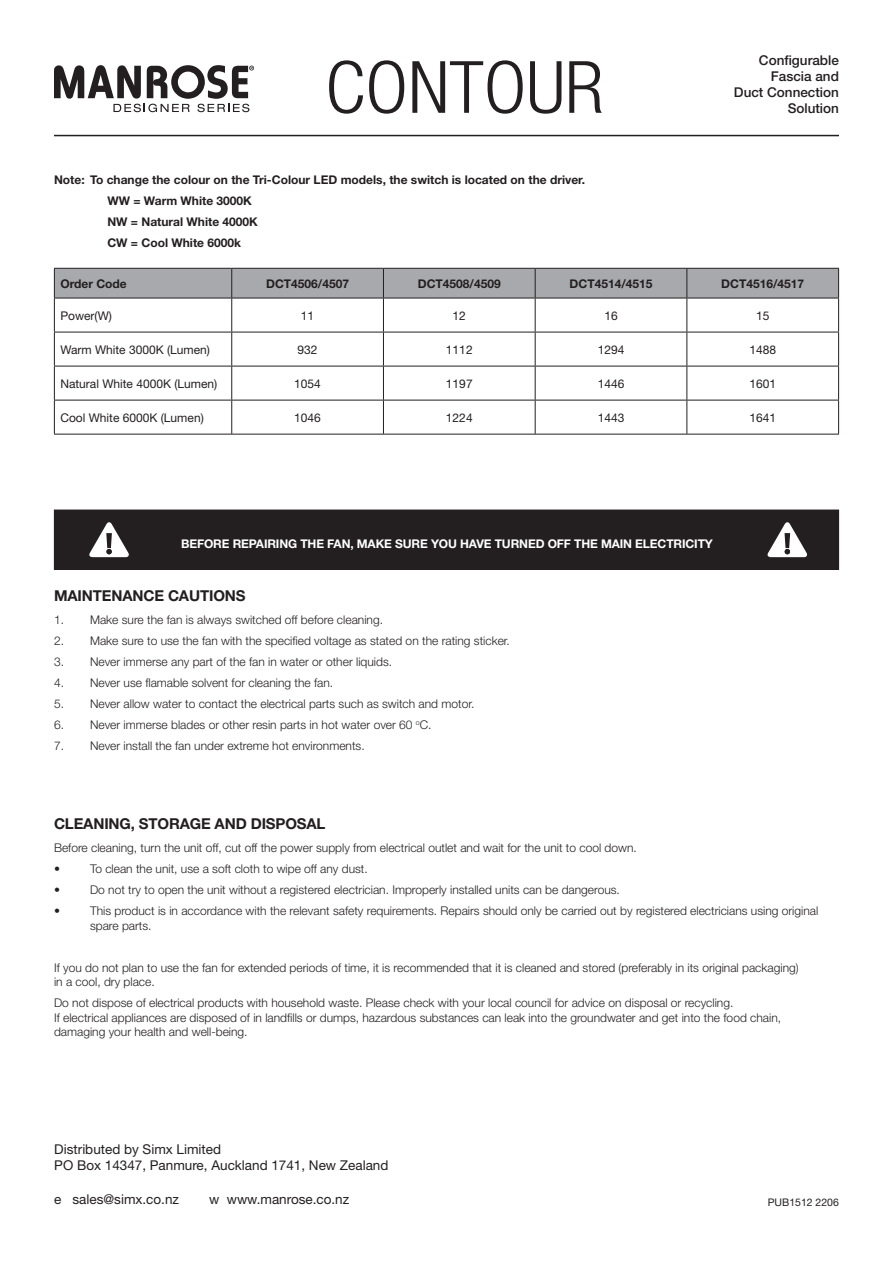
<style>
.page{position:relative;width:893px;height:1263px;background:#fff}
.page>*{position:absolute;margin:0;border:0;box-sizing:border-box;transform-origin:0 0}
.t1{font:300 condensed 72.15px "Helvetica Neue";color:#231f20;scale:1.07 1}
.t2{font:700 15px "Helvetica Neue";letter-spacing:-.01em;color:#231f20}
.t3{font:13.5px/16.2px "Helvetica Neue";color:#231f20}
.t4{font:500 13.5px/16.2px "Helvetica Neue";color:#231f20;text-align:right}
.t5{font:300 12px/14.4px "Helvetica Neue";color:#231f20}
.t6{font:700 12px/21px "Helvetica Neue";color:#231f20}
.t7{font:12px "Helvetica Neue";color:#231f20}
.t8{font:700 12px "Helvetica Neue";letter-spacing:-.01em;color:#fff}
.t9{font:10.5px "Helvetica Neue";color:#231f20}
</style>
<div class="page">
<svg style="left:54px;top:65px;width:200px;height:47px"></svg>
<hr style="left:54px;top:135px;width:785px;height:1px;background:#231f20">
<div style="left:54px;top:510px;width:785px;height:59px;background:#231f20"></div>
<div style="left:54px;top:510px;width:785px;height:60px;border:1px solid #231f20"></div>
<svg style="left:89px;top:522px;width:40px;height:35px"></svg>
<svg style="left:767px;top:522px;width:40px;height:35px"></svg>
<svg style="left:55px;top:299px;width:783px;height:135px"></svg>
<svg style="left:54px;top:268px;width:785px;height:30px"></svg>
<hr style="left:54px;top:298px;width:178px;height:1px;background:#231f20">
<hr style="left:54px;top:298px;width:1px;height:34px;background:#231f20">
<hr style="left:232px;top:298px;width:151px;height:1px;background:#231f20">
<hr style="left:231px;top:298px;width:1px;height:34px;background:#231f20">
<hr style="left:383px;top:298px;width:152px;height:1px;background:#231f20">
<hr style="left:383px;top:298px;width:1px;height:34px;background:#231f20">
<hr style="left:535px;top:298px;width:152px;height:1px;background:#231f20">
<hr style="left:535px;top:298px;width:1px;height:34px;background:#231f20">
<hr style="left:687px;top:298px;width:152px;height:1px;background:#231f20">
<hr style="left:686px;top:298px;width:1px;height:34px;background:#231f20">
<hr style="left:838px;top:298px;width:1px;height:34px;background:#231f20">
<hr style="left:54px;top:332px;width:178px;height:1px;background:#231f20">
<hr style="left:54px;top:332px;width:1px;height:34px;background:#231f20">
<hr style="left:232px;top:332px;width:151px;height:1px;background:#231f20">
<hr style="left:231px;top:332px;width:1px;height:34px;background:#231f20">
<hr style="left:383px;top:332px;width:152px;height:1px;background:#231f20">
<hr style="left:383px;top:332px;width:1px;height:34px;background:#231f20">
<hr style="left:535px;top:332px;width:152px;height:1px;background:#231f20">
<hr style="left:535px;top:332px;width:1px;height:34px;background:#231f20">
<hr style="left:687px;top:332px;width:152px;height:1px;background:#231f20">
<hr style="left:686px;top:332px;width:1px;height:34px;background:#231f20">
<hr style="left:838px;top:332px;width:1px;height:34px;background:#231f20">
<hr style="left:54px;top:366px;width:178px;height:1px;background:#231f20">
<hr style="left:54px;top:366px;width:1px;height:34px;background:#231f20">
<hr style="left:232px;top:366px;width:151px;height:1px;background:#231f20">
<hr style="left:231px;top:366px;width:1px;height:34px;background:#231f20">
<hr style="left:383px;top:366px;width:152px;height:1px;background:#231f20">
<hr style="left:383px;top:366px;width:1px;height:34px;background:#231f20">
<hr style="left:535px;top:366px;width:152px;height:1px;background:#231f20">
<hr style="left:535px;top:366px;width:1px;height:34px;background:#231f20">
<hr style="left:687px;top:366px;width:152px;height:1px;background:#231f20">
<hr style="left:686px;top:366px;width:1px;height:34px;background:#231f20">
<hr style="left:838px;top:366px;width:1px;height:34px;background:#231f20">
<hr style="left:54px;top:400px;width:178px;height:1px;background:#231f20">
<hr style="left:54px;top:400px;width:1px;height:34px;background:#231f20">
<hr style="left:232px;top:400px;width:151px;height:1px;background:#231f20">
<hr style="left:231px;top:400px;width:1px;height:34px;background:#231f20">
<hr style="left:383px;top:400px;width:152px;height:1px;background:#231f20">
<hr style="left:383px;top:400px;width:1px;height:34px;background:#231f20">
<hr style="left:535px;top:400px;width:152px;height:1px;background:#231f20">
<hr style="left:535px;top:400px;width:1px;height:34px;background:#231f20">
<hr style="left:687px;top:400px;width:152px;height:1px;background:#231f20">
<hr style="left:686px;top:400px;width:1px;height:34px;background:#231f20">
<hr style="left:838px;top:400px;width:1px;height:34px;background:#231f20">
<hr style="left:54px;top:434px;width:785px;height:1px;background:#231f20">
<h1 class="t1" style="left:325px;top:61px;width:262px">CONTOUR</h1>
<p class="t4" style="left:734px;top:53px;width:107px">Configurable<br>Fascia and<br>Duct Connection</p>
<p class="t4" style="left:788px;top:101px;width:53px">Solution</p>
<p class="t6" style="left:107px;top:170px;width:479px;text-indent:-53px">Note: To change the colour on the Tri-Colour LED models, the switch is located on the driver.<br>WW = Warm White 3000K<br>NW = Natural White 4000K<br>CW = Cool White 6000k</p>
<p class="t6" style="left:60px;top:274px;width:68px">Order Code</p>
<p class="t6" style="left:266px;top:274px;width:84px">DCT4506/4507</p>
<p class="t6" style="left:418px;top:274px;width:84px">DCT4508/4509</p>
<p class="t6" style="left:570px;top:274px;width:84px">DCT4514/4515</p>
<p class="t6" style="left:721px;top:274px;width:84px">DCT4516/4517</p>
<p class="t7" style="left:60px;top:311px;width:53px">Power(W)</p>
<p class="t7" style="left:301px;top:311px;width:15px">11</p>
<p class="t7" style="left:453px;top:311px;width:15px">12</p>
<p class="t7" style="left:604px;top:311px;width:15px">16</p>
<p class="t7" style="left:756px;top:311px;width:15px">15</p>
<p class="t7" style="left:60px;top:345px;width:151px">Warm White 3000K (Lumen)</p>
<p class="t7" style="left:298px;top:345px;width:22px">932</p>
<p class="t7" style="left:446px;top:345px;width:28px">1112</p>
<p class="t7" style="left:598px;top:345px;width:28px">1294</p>
<p class="t7" style="left:749px;top:345px;width:28px">1488</p>
<p class="t7" style="left:60px;top:379px;width:158px">Natural White 4000K (Lumen)</p>
<p class="t7" style="left:294px;top:379px;width:28px">1054</p>
<p class="t7" style="left:446px;top:379px;width:28px">1197</p>
<p class="t7" style="left:598px;top:379px;width:28px">1446</p>
<p class="t7" style="left:749px;top:379px;width:28px">1601</p>
<p class="t7" style="left:60px;top:413px;width:145px">Cool White 6000K (Lumen)</p>
<p class="t7" style="left:294px;top:413px;width:28px">1046</p>
<p class="t7" style="left:446px;top:413px;width:28px">1224</p>
<p class="t7" style="left:598px;top:413px;width:28px">1443</p>
<p class="t7" style="left:749px;top:413px;width:28px">1641</p>
<p class="t8" style="left:181px;top:539px;width:533px">BEFORE REPAIRING THE FAN, MAKE SURE YOU HAVE TURNED OFF THE MAIN ELECTRICITY</p>
<p class="t2" style="left:54px;top:590px;width:193px">MAINTENANCE CAUTIONS</p>
<p class="t5" style="left:54px;top:613px;width:330px">1. Make sure the fan is always switched off before cleaning.</p>
<p class="t5" style="left:54px;top:634px;width:457px">2. Make sure to use the fan with the specified voltage as stated on the rating sticker.</p>
<p class="t5" style="left:54px;top:655px;width:340px">3. Never immerse any part of the fan in water or other liquids.</p>
<p class="t5" style="left:54px;top:676px;width:281px">4. Never use flamable solvent for cleaning the fan.</p>
<p class="t5" style="left:54px;top:697px;width:422px">5. Never allow water to contact the electrical parts such as switch and motor.</p>
<p class="t5" style="left:54px;top:718px;width:379px">6. Never immerse blades or other resin parts in hot water over 60 <sup>o</sup>C.</p>
<p class="t5" style="left:54px;top:739px;width:312px">7. Never install the fan under extreme hot environments.</p>
<p class="t2" style="left:54px;top:818px;width:273px">CLEANING, STORAGE AND DISPOSAL</p>
<p class="t5" style="left:54px;top:839px;width:584px;line-height:21px">Before cleaning, turn the unit off, cut off the power supply from electrical outlet and wait for the unit to cool down. •</p>
<p class="t5" style="left:90px;top:863px;width:279px">To clean the unit, use a soft cloth to wipe off any dust.</p>
<p class="t5" style="left:54px;top:884px;width:7px">•</p>
<p class="t5" style="left:90px;top:884px;width:531px">Do not try to open the unit without a registered electrician. Improperly installed units can be dangerous.</p>
<p class="t5" style="left:54px;top:905px;width:7px">•</p>
<p class="t5" style="left:90px;top:905px;width:730px">This product is in accordance with the relevant safety requirements. Repairs should only be carried out by registered electricians using original spare parts.</p>
<p class="t5" style="left:54px;top:961px;width:746px">If you do not plan to use the fan for extended periods of time, it is recommended that it is cleaned and stored (preferably in its original packaging) in a cool, dry place.</p>
<p class="t5" style="left:54px;top:997px;width:729px">Do not dispose of electrical products with household waste. Please check with your local council for advice on disposal or recycling.<br>If electrical appliances are disposed of in landfills or dumps, hazardous substances can leak into the groundwater and get into the food chain, damaging your health and well-being.</p>
<p class="t3" style="left:54px;top:1143px;width:336px">Distributed by Simx Limited<br>PO Box 14347, Panmure, Auckland 1741, New Zealand</p>
<p class="t3" style="left:54px;top:1192px;width:127px">e sales@simx.co.nz</p>
<p class="t3" style="left:209px;top:1192px;width:142px">w www.manrose.co.nz</p>
<p class="t9" style="left:768px;top:1199px;width:73px">PUB1512 2206</p>
</div>
